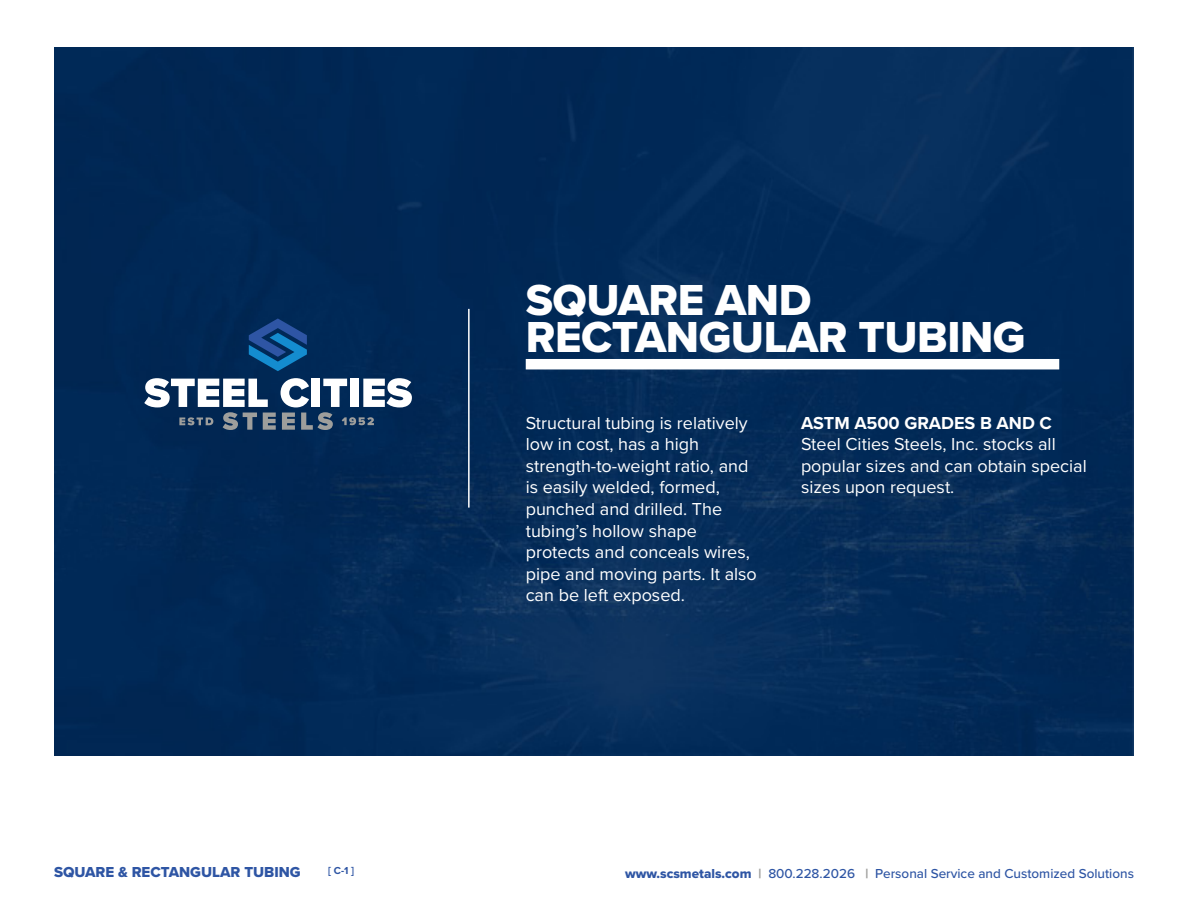
<style>
.page{position:relative;width:1188px;height:918px;background:#fff}
.page>*{position:absolute;margin:0;border:0;box-sizing:border-box;transform-origin:0 0}
.t1{font:45px/37.5px "Proxima Nova Extrabld";letter-spacing:-.01em;color:#fff}
.t2{font:18px/21.6px "Proxima Nova";color:#fff}
.t3{font:700 18px "Proxima Nova";color:#fff}
.t4{font:15px "Proxima Nova Extrabld";color:#2e55a4}
.t5{font:500 13.5px "Proxima Nova";color:#2e55a4}
.t6{font:700 10.5px "Proxima Nova";color:#2e55a4}
.s1{font-family:"Proxima Nova Extrabld";font-weight:400}
.s2{font-family:"Proxima Nova Extrabld";font-weight:400;color:#9e9e9c}
</style>
<div class="page">
<img style="left:54px;top:47px;width:1080px;height:709px">
<div style="left:526px;top:359px;width:533px;height:10px;background:#fff"></div>
<hr style="left:468px;top:309px;width:2px;height:199px;background:#fff">
<svg style="left:144px;top:378px;width:268px;height:52px"></svg>
<svg style="left:249px;top:318px;width:58px;height:53px;background:#104d89"></svg>
<h1 class="t1" style="left:526px;top:280px;width:501px">SQUARE AND<br>RECTANGULAR TUBING</h1>
<p class="t2" style="left:526px;top:411px;width:233px">Structural tubing is relatively low in cost, has a high strength-to-weight ratio, and is easily welded, formed, punched and drilled. The tubing’s hollow shape protects and conceals wires, pipe and moving parts. It also can be left exposed.</p>
<p class="t3" style="left:801px;top:409px;width:252px">ASTM A500 GRADES B AND C</p>
<p class="t2" style="left:801px;top:433px;width:287px">Steel Cities Steels, Inc. stocks all popular sizes and can obtain special sizes upon request.</p>
<p class="t4" style="left:54px;top:860px;width:248px">SQUARE &amp; RECTANGULAR TUBING</p>
<p class="t5" style="left:625px;top:863px;width:510px"><span class="s1">www.scsmetals.com</span> <span class="s2">|</span> 800.228.2026 <span class="s2">|</span> Personal Service and Customized Solutions</p>
<p class="t6" style="left:328px;top:863px;width:27px">[ C-1 ]</p>
</div>
